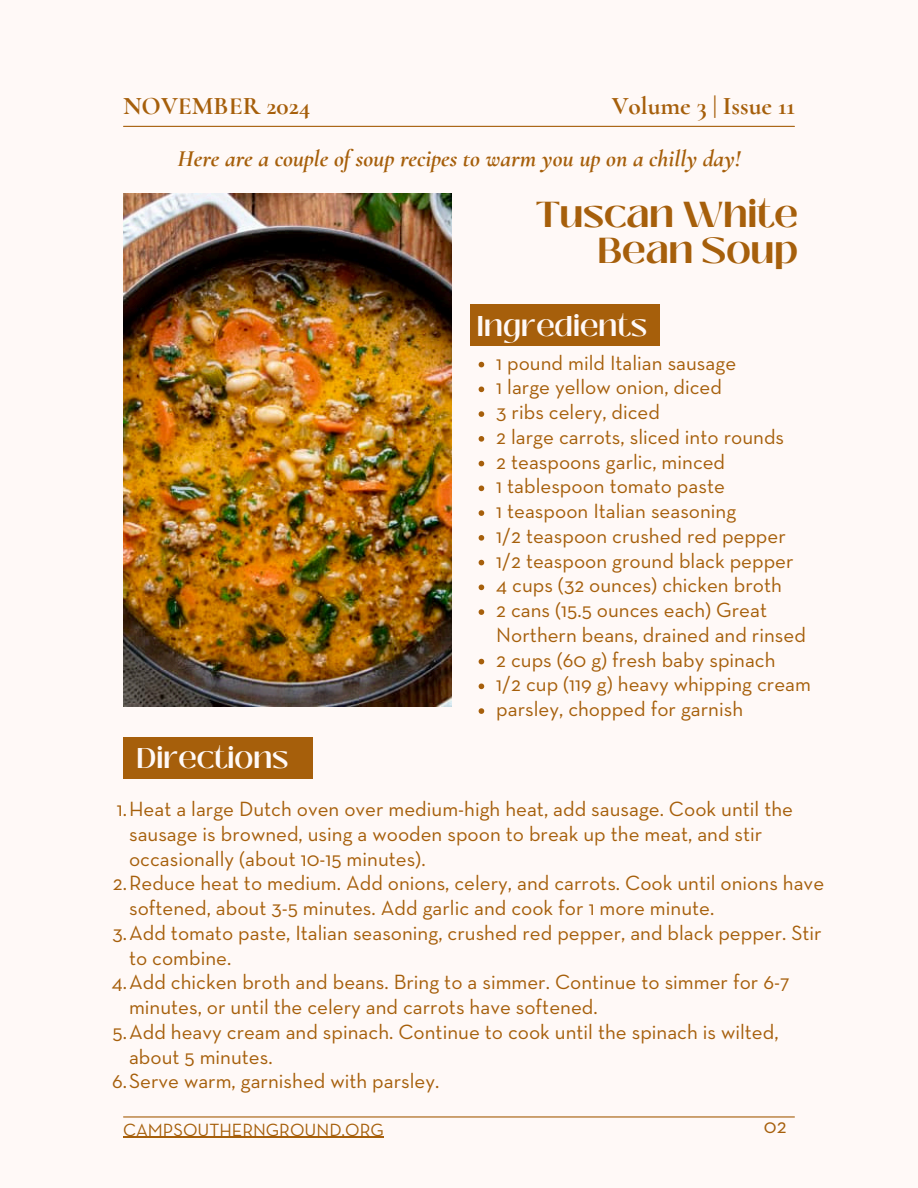
<style>
.page{position:relative;width:918px;height:1188px;background:#fff9f7}
.page>*{position:absolute;margin:0;border:0;box-sizing:border-box;transform-origin:0 0}
.t1{font:700 36px/36px "Black Mango";color:#a65f0b;text-align:right}
.t2{font:600 28.5px "Black Mango";color:#fff9f7}
.t3{font:700 25.35px "Cormorant";color:#a65f0b}
.t4{font:italic 700 24px "Cormorant";color:#a65f0b}
.t5{font:21px/24.8px "Neutraface Text";color:#a65f0b}
.t6{font:18px "Neutraface Text";color:#a65f0b}
</style>
<div class="page">
<hr style="left:124px;top:126px;width:670px;height:1px;background:#a65f0b">
<hr style="left:124px;top:1116px;width:670px;height:2px;background:#a65f0b">
<hr style="left:123px;top:1137px;width:261px;height:1px;background:#a65f0b">
<img style="left:123px;top:194px;width:329px;height:513px">
<div style="left:470px;top:305px;width:190px;height:41px;background:#a65f0b"></div>
<svg style="left:479px;top:362px;width:5px;height:5px"></svg>
<svg style="left:479px;top:387px;width:5px;height:5px"></svg>
<svg style="left:479px;top:411px;width:5px;height:6px"></svg>
<svg style="left:479px;top:436px;width:5px;height:6px"></svg>
<svg style="left:479px;top:461px;width:5px;height:5px"></svg>
<svg style="left:479px;top:486px;width:5px;height:5px"></svg>
<svg style="left:479px;top:510px;width:5px;height:6px"></svg>
<svg style="left:479px;top:535px;width:5px;height:6px"></svg>
<svg style="left:479px;top:560px;width:5px;height:5px"></svg>
<svg style="left:479px;top:585px;width:5px;height:5px"></svg>
<svg style="left:479px;top:609px;width:5px;height:6px"></svg>
<svg style="left:479px;top:659px;width:5px;height:5px"></svg>
<svg style="left:479px;top:684px;width:5px;height:5px"></svg>
<svg style="left:479px;top:708px;width:5px;height:6px"></svg>
<div style="left:123px;top:737px;width:190px;height:42px;background:#a65f0b"></div>
<p class="t3" style="left:123px;top:91px;width:189px">NOVEMBER 2024</p>
<p class="t3" style="left:612px;top:91px;width:185px">Volume 3 | Issue 11</p>
<p class="t4" style="left:178px;top:143px;width:564px">Here are a couple of soup recipes to warm you up on a chilly day!</p>
<p class="t1" style="left:536px;top:196px;width:263px">Tuscan White<br>Bean Soup</p>
<h2 class="t2" style="left:477px;top:304px;width:172px">Ingredients</h2>
<h1 class="t5" style="left:496px;top:351px;width:241px">1 pound mild Italian sausage</h1>
<h2 class="t5" style="left:496px;top:376px;width:227px">1 large yellow onion, diced</h2>
<p class="t5" style="left:496px;top:401px;width:165px">3 ribs celery, diced</p>
<p class="t5" style="left:496px;top:426px;width:289px">2 large carrots, sliced into rounds</p>
<p class="t5" style="left:496px;top:450px;width:230px">2 teaspoons garlic, minced</p>
<p class="t5" style="left:496px;top:475px;width:230px">1 tablespoon tomato paste</p>
<p class="t5" style="left:496px;top:500px;width:242px">1 teaspoon Italian seasoning</p>
<p class="t5" style="left:496px;top:525px;width:291px">1/2 teaspoon crushed red pepper</p>
<p class="t5" style="left:496px;top:549px;width:299px">1/2 teaspoon ground black pepper</p>
<p class="t5" style="left:496px;top:574px;width:287px">4 cups (32 ounces) chicken broth</p>
<p class="t5" style="left:496px;top:599px;width:311px">2 cans (15.5 ounces each) Great<br>Northern beans, drained and rinsed</p>
<p class="t5" style="left:496px;top:648px;width:281px">2 cups (60 g) fresh baby spinach</p>
<p class="t5" style="left:496px;top:673px;width:316px">1/2 cup (119 g) heavy whipping cream</p>
<p class="t5" style="left:496px;top:698px;width:248px">parsley, chopped for garnish</p>
<p class="t2" style="left:136px;top:736px;width:154px">Directions</p>
<p class="t5" style="left:129px;top:798px;width:666px;text-indent:-12px">1.Heat a large Dutch oven over medium-high heat, add sausage. Cook until the sausage is browned, using a wooden spoon to break up the meat, and stir occasionally (about 10-15 minutes).</p>
<p class="t5" style="left:129px;top:872px;width:697px;text-indent:-16px">2.Reduce heat to medium. Add onions, celery, and carrots. Cook until onions have softened, about 3-5 minutes. Add garlic and cook for 1 more minute.</p>
<p class="t5" style="left:129px;top:922px;width:694px;text-indent:-17px">3.Add tomato paste, Italian seasoning, crushed red pepper, and black pepper. Stir to combine.</p>
<p class="t5" style="left:129px;top:971px;width:662px;text-indent:-17px">4.Add chicken broth and beans. Bring to a simmer. Continue to simmer for 6-7 minutes, or until the celery and carrots have softened.</p>
<p class="t5" style="left:129px;top:1021px;width:651px;text-indent:-17px">5.Add heavy cream and spinach. Continue to cook until the spinach is wilted, about 5 minutes.</p>
<p class="t5" style="left:112px;top:1070px;width:329px">6.Serve warm, garnished with parsley.</p>
<h4 class="t6" style="left:123px;top:1122px;width:262px">CAMPSOUTHERNGROUND.ORG</h4>
<h3 class="t5" style="left:764px;top:1115px;width:24px">02</h3>
</div>
